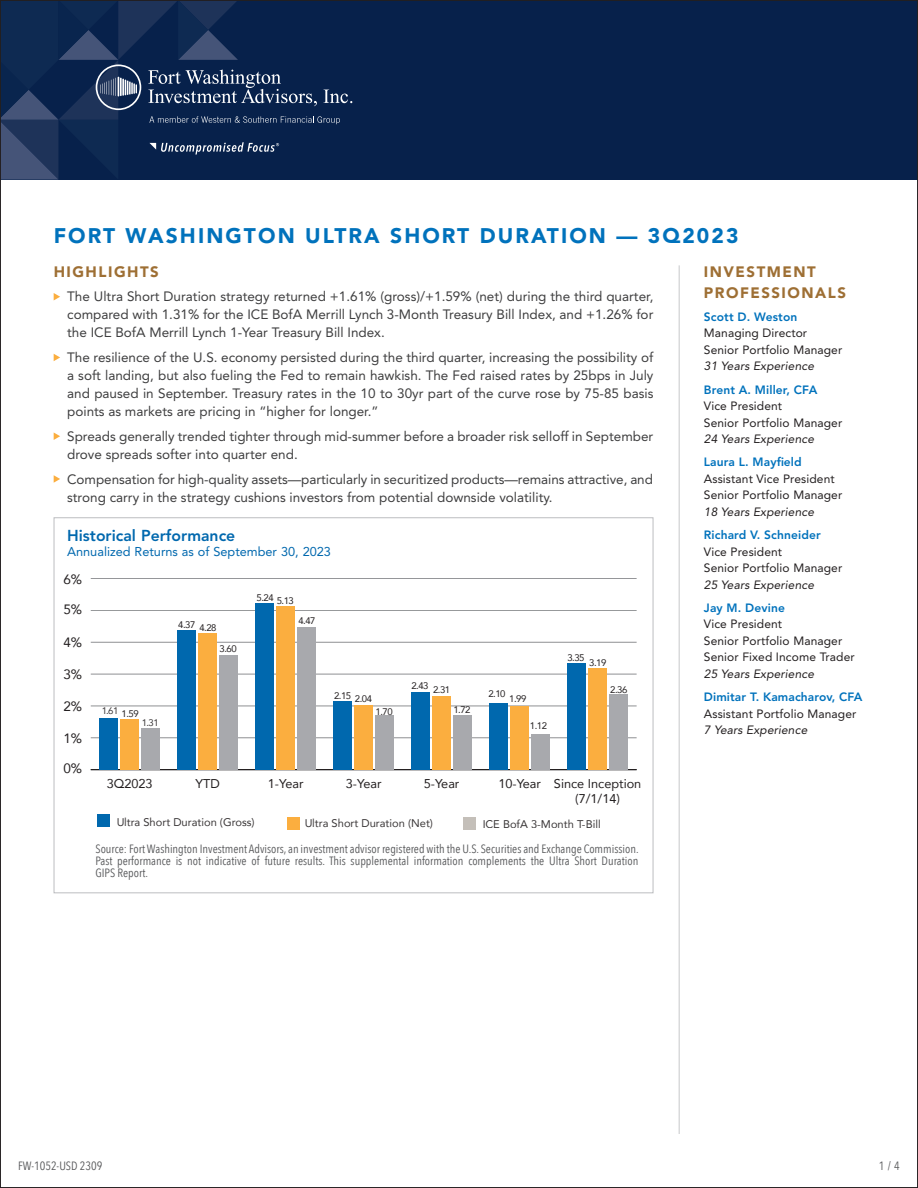
<style>
.page{position:relative;width:918px;height:1188px;background:#fff}
.page>*{position:absolute;margin:0;border:0;box-sizing:border-box;transform-origin:0 0}
.t1{font:900 21px "Avenir LT Std";letter-spacing:.1em;color:#0072bc}
.t2{font:800 15.75px "Avenir LT Std";color:#0068ae}
.t3{font:900 15px/21px "Avenir LT Std";letter-spacing:.1em;color:#9e6f34}
.t4{font:13.5px/18px "Avenir LT Std";color:#3e3e3f;text-align:justify}
.t5{font:13.5px "Avenir";color:#231f20}
.t6{font:12.75px/15.3px "Avenir";color:#231f20;text-align:center}
.t7{font:12.75px "Avenir LT Std";color:#0068ae}
.t8{font:12px/12.3px "Avenir Next Condensed";color:#57585a;text-align:justify}
.t9{font:12px/16.5px "Avenir LT Std";letter-spacing:.01em;color:#231f20}
.t10{font:italic 12px "Avenir LT Std";letter-spacing:.01em;color:#231f20}
.t11{font:800 12px "Avenir LT Std";letter-spacing:.01em;color:#0072bc}
.t12{font:11.1px "Avenir";color:#231f20}
.t13{font:9.6px "Avenir";letter-spacing:-.05em;color:#231f20}
</style>
<div class="page">
<div style="left:0;top:0;width:918px;height:179px;background:#07214b"></div>
<svg style="left:2px;top:2px;width:350px;height:178px"></svg>
<svg style="left:54px;top:293px;width:6px;height:7px"></svg>
<svg style="left:54px;top:354px;width:6px;height:7px"></svg>
<svg style="left:54px;top:432px;width:6px;height:8px"></svg>
<svg style="left:54px;top:475px;width:6px;height:8px"></svg>
<hr style="left:679px;top:265px;width:1px;height:869px;background:#c7c8ca">
<hr style="left:91px;top:769px;width:546px;height:1px;background:#231f20">
<hr style="left:91px;top:737px;width:546px;height:1px;background:#818386">
<hr style="left:91px;top:706px;width:546px;height:1px;background:#818386">
<hr style="left:91px;top:674px;width:546px;height:1px;background:#818386">
<hr style="left:91px;top:642px;width:546px;height:1px;background:#818386">
<hr style="left:91px;top:610px;width:546px;height:1px;background:#818386">
<hr style="left:91px;top:578px;width:546px;height:1px;background:#818386">
<div style="left:100px;top:718px;width:18px;height:52px;background:#0068ae"></div>
<div style="left:178px;top:630px;width:18px;height:140px;background:#0068ae"></div>
<div style="left:256px;top:603px;width:18px;height:167px;background:#0068ae"></div>
<div style="left:334px;top:701px;width:18px;height:69px;background:#0068ae"></div>
<div style="left:412px;top:692px;width:18px;height:78px;background:#0068ae"></div>
<div style="left:490px;top:703px;width:18px;height:67px;background:#0068ae"></div>
<div style="left:567px;top:663px;width:19px;height:107px;background:#0068ae"></div>
<div style="left:120px;top:719px;width:19px;height:51px;background:#fbae3f"></div>
<div style="left:198px;top:633px;width:19px;height:137px;background:#fbae3f"></div>
<div style="left:276px;top:606px;width:19px;height:164px;background:#fbae3f"></div>
<div style="left:354px;top:705px;width:19px;height:65px;background:#fbae3f"></div>
<div style="left:432px;top:696px;width:19px;height:74px;background:#fbae3f"></div>
<div style="left:510px;top:706px;width:19px;height:64px;background:#fbae3f"></div>
<div style="left:588px;top:668px;width:19px;height:102px;background:#fbae3f"></div>
<div style="left:141px;top:728px;width:19px;height:42px;background:#a8a9ad"></div>
<div style="left:219px;top:655px;width:19px;height:115px;background:#a8a9ad"></div>
<div style="left:297px;top:627px;width:19px;height:143px;background:#a8a9ad"></div>
<div style="left:375px;top:715px;width:19px;height:55px;background:#a8a9ad"></div>
<div style="left:453px;top:715px;width:19px;height:55px;background:#a8a9ad"></div>
<div style="left:531px;top:734px;width:19px;height:36px;background:#a8a9ad"></div>
<div style="left:609px;top:694px;width:19px;height:76px;background:#a8a9ad"></div>
<div style="left:97px;top:815px;width:13px;height:12px;background:#0068ae"></div>
<div style="left:287px;top:817px;width:13px;height:12px;background:#fbae3f"></div>
<div style="left:463px;top:817px;width:13px;height:12px;background:#c4bfb9"></div>
<h1 class="t1" style="left:54px;top:223px;width:686px">FORT WASHINGTON ULTRA SHORT DURATION — 3Q2023</h1>
<p class="t3" style="left:54px;top:261px;width:107px">HIGHLIGHTS</p>
<p class="t4" style="left:67px;top:288px;width:588px">The Ultra Short Duration strategy returned +1.61% (gross)/+1.59% (net) during the third quarter, compared with 1.31% for the ICE BofA Merrill Lynch 3-Month Treasury Bill Index, and +1.26% for the ICE BofA Merrill Lynch 1-Year Treasury Bill Index.</p>
<p class="t4" style="left:67px;top:349px;width:588px">The resilience of the U.S. economy persisted during the third quarter, increasing the possibility of a soft landing, but also fueling the Fed to remain hawkish. The Fed raised rates by 25bps in July and paused in September. Treasury rates in the 10 to 30yr part of the curve rose by 75-85 basis points as markets are pricing in “higher for longer.”</p>
<p class="t4" style="left:67px;top:427px;width:588px">Spreads generally trended tighter through mid-summer before a broader risk selloff in September drove spreads softer into quarter end.</p>
<p class="t4" style="left:67px;top:470px;width:587px">Compensation for high-quality assets—particularly in securitized products—remains attractive, and strong carry in the strategy cushions investors from potential downside volatility.</p>
<p class="t2" style="left:67px;top:526px;width:170px">Historical Performance</p>
<p class="t7" style="left:67px;top:544px;width:265px">Annualized Returns as of September 30, 2023</p>
<p class="t5" style="left:63px;top:568px;width:20px">6%</p>
<p class="t5" style="left:63px;top:598px;width:20px">5%</p>
<p class="t5" style="left:63px;top:632px;width:20px">4%</p>
<p class="t5" style="left:63px;top:664px;width:20px">3%</p>
<p class="t5" style="left:63px;top:696px;width:20px">2%</p>
<p class="t5" style="left:63px;top:727px;width:20px">1%</p>
<p class="t5" style="left:63px;top:758px;width:20px">0%</p>
<p class="t13" style="left:257px;top:590px;width:19px">5.24</p>
<p class="t13" style="left:277px;top:593px;width:19px">5.13</p>
<p class="t13" style="left:178px;top:617px;width:19px">4.37</p>
<p class="t13" style="left:199px;top:620px;width:19px">4.28</p>
<p class="t13" style="left:298px;top:613px;width:19px">4.47</p>
<p class="t13" style="left:220px;top:641px;width:19px">3.60</p>
<p class="t13" style="left:567px;top:650px;width:19px">3.35</p>
<p class="t13" style="left:589px;top:655px;width:19px">3.19</p>
<p class="t13" style="left:334px;top:690px;width:39px">2.15 2.04</p>
<p class="t13" style="left:411px;top:678px;width:19px">2.43</p>
<p class="t13" style="left:433px;top:682px;width:19px">2.31</p>
<p class="t13" style="left:488px;top:686px;width:19px">2.10</p>
<p class="t13" style="left:509px;top:691px;width:19px">1.99</p>
<p class="t13" style="left:610px;top:682px;width:19px">2.36</p>
<p class="t13" style="left:101px;top:703px;width:19px">1.61</p>
<p class="t13" style="left:122px;top:706px;width:19px">1.59</p>
<p class="t13" style="left:376px;top:704px;width:19px">1.70</p>
<p class="t13" style="left:453px;top:702px;width:19px">1.72</p>
<p class="t13" style="left:142px;top:715px;width:19px">1.31</p>
<p class="t13" style="left:530px;top:718px;width:19px">1.12</p>
<p class="t6" style="left:107px;top:775px;width:47px">3Q2023</p>
<p class="t6" style="left:196px;top:775px;width:26px">YTD</p>
<p class="t6" style="left:268px;top:775px;width:37px">1-Year</p>
<p class="t6" style="left:346px;top:775px;width:37px">3-Year</p>
<p class="t6" style="left:424px;top:775px;width:37px">5-Year</p>
<p class="t6" style="left:498px;top:775px;width:44px">10-Year</p>
<p class="t12" style="left:116px;top:813px;width:140px">Ultra Short Duration (Gross)</p>
<p class="t6" style="left:554px;top:775px;width:89px">Since Inception (7/1/14)</p>
<p class="t12" style="left:304px;top:814px;width:130px">Ultra Short Duration (Net)</p>
<p class="t12" style="left:483px;top:815px;width:120px">ICE BofA 3-Month T-Bill</p>
<p class="t8" style="left:95px;top:842px;width:545px">Source: Fort Washington Investment Advisors, an investment advisor registered with the U.S. Securities and Exchange Commission.<br>Past performance is not indicative of future results. This supplemental information complements the Ultra Short Duration GIPS Report.</p>
<p class="t3" style="left:704px;top:261px;width:144px">INVESTMENT<br>PROFESSIONALS</p>
<p class="t11" style="left:704px;top:310px;width:95px">Scott D. Weston</p>
<p class="t9" style="left:704px;top:325px;width:140px">Managing Director<br>Senior Portfolio Manager</p>
<p class="t10" style="left:704px;top:359px;width:112px">31 Years Experience</p>
<p class="t11" style="left:704px;top:382px;width:115px">Brent A. Miller, CFA</p>
<p class="t9" style="left:704px;top:398px;width:140px">Vice President<br>Senior Portfolio Manager</p>
<p class="t10" style="left:704px;top:432px;width:112px">24 Years Experience</p>
<p class="t11" style="left:704px;top:455px;width:99px">Laura L. Mayfield</p>
<p class="t9" style="left:704px;top:471px;width:140px">Assistant Vice President<br>Senior Portfolio Manager</p>
<p class="t10" style="left:704px;top:505px;width:112px">18 Years Experience</p>
<p class="t11" style="left:704px;top:528px;width:118px">Richard V. Schneider</p>
<p class="t9" style="left:704px;top:543px;width:140px">Vice President<br>Senior Portfolio Manager</p>
<p class="t10" style="left:704px;top:578px;width:112px">25 Years Experience</p>
<p class="t11" style="left:704px;top:601px;width:82px">Jay M. Devine</p>
<p class="t9" style="left:704px;top:616px;width:152px">Vice President<br>Senior Portfolio Manager<br>Senior Fixed Income Trader</p>
<p class="t10" style="left:704px;top:667px;width:112px">25 Years Experience</p>
<p class="t11" style="left:704px;top:690px;width:160px">Dimitar T. Kamacharov, CFA</p>
<p class="t9" style="left:704px;top:705px;width:154px">Assistant Portfolio Manager</p>
<p class="t10" style="left:704px;top:723px;width:105px">7 Years Experience</p>
<p class="t8" style="left:18px;top:1159px;width:86px">FW-1052-USD 2309</p>
<p class="t8" style="left:879px;top:1159px;width:23px">1 / 4</p>
</div>
